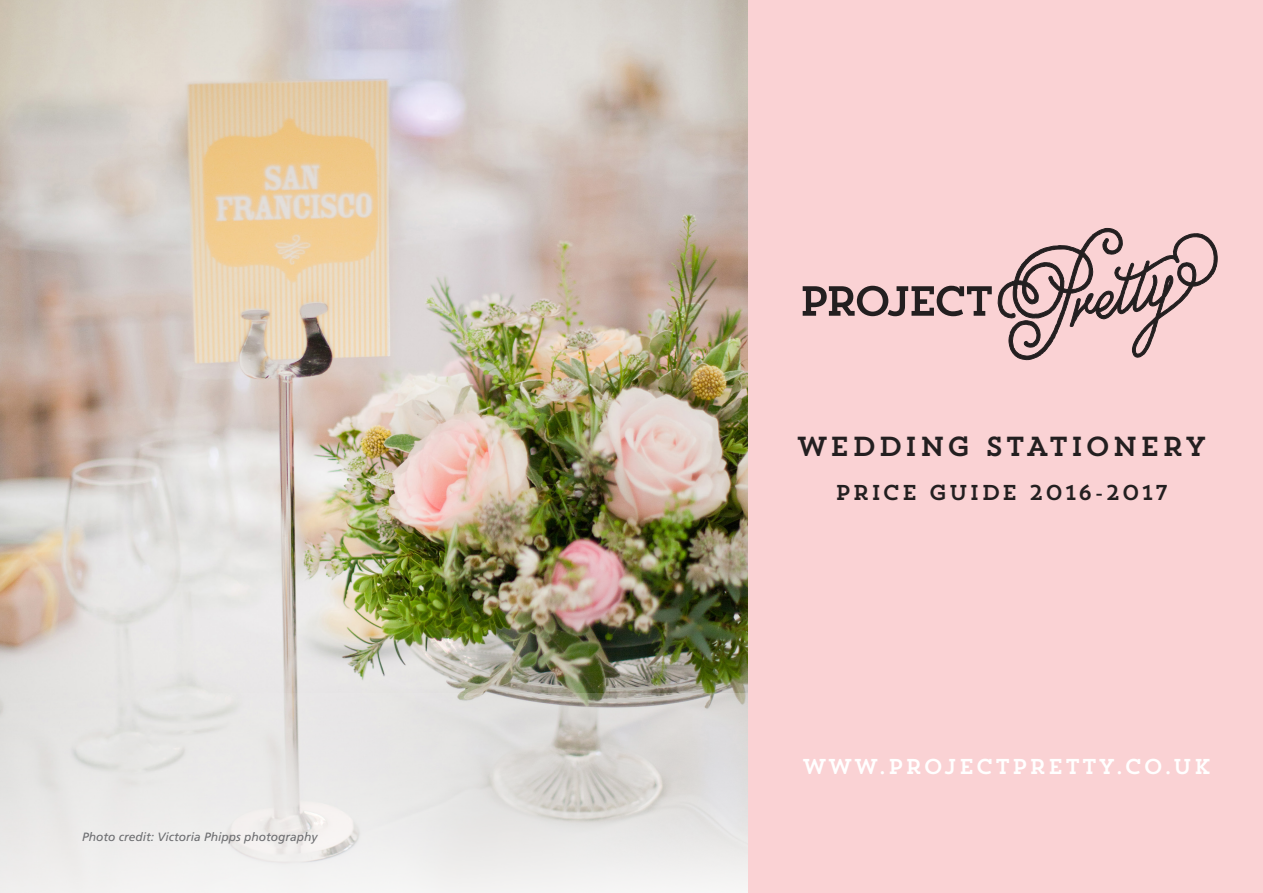
<style>
.page{position:relative;width:1263px;height:893px;background:#fff}
.page>*{position:absolute;margin:0;border:0;box-sizing:border-box;transform-origin:0 0}
.t1{font:27.45px "Trend Slab One";letter-spacing:.03em;color:#231f20}
.t2{font:21.45px "Trend Slab One";letter-spacing:.04em;color:#fff}
.t3{font:21.45px "Trend Slab One";letter-spacing:.04em;color:#231f20}
.t4{font:italic 12px "Frutiger LT Std";color:#6c6d70}
</style>
<div class="page">
<div style="left:740px;top:0;width:523px;height:893px;background:#facdd0"></div>
<img style="left:0;top:0;width:747px;height:693px">
<svg style="left:0;top:693px;width:747px;height:200px;fill:#e8e7e6"></svg>
<svg style="left:803px;top:227px;width:415px;height:134px"></svg>
<p class="t4" style="left:82px;top:829px;width:237px">Photo credit: Victoria Phipps photography</p>
<p class="t1" style="left:796px;top:429px;width:412px">WEDDING STATIONERY</p>
<p class="t3" style="left:835px;top:479px;width:335px">PRICE GUIDE 2016-2017</p>
<p class="t2" style="left:802px;top:753px;width:411px">WWW.PROJECTPRETTY.CO.UK</p>
</div>
